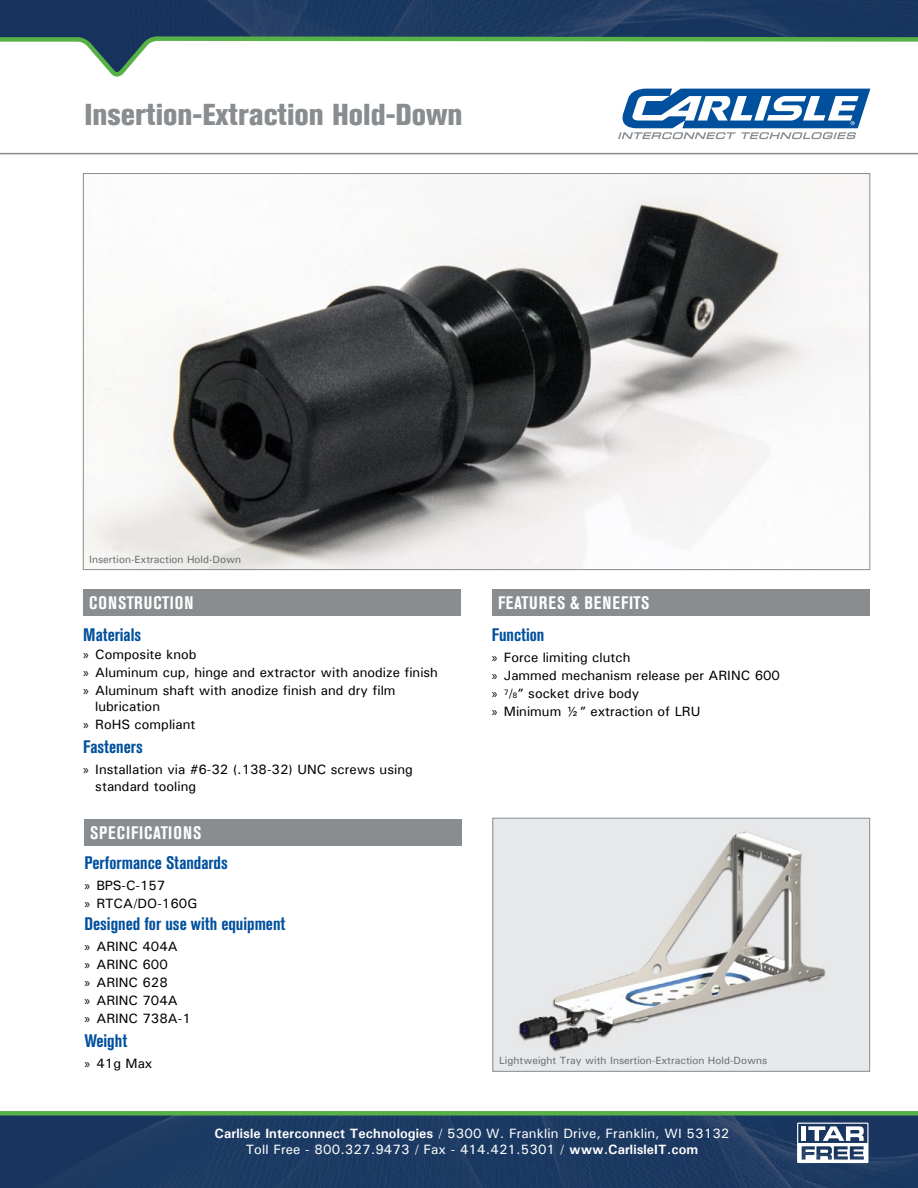
<style>
.page{position:relative;width:918px;height:1188px;background:#fff}
.page>*{position:absolute;margin:0;border:0;box-sizing:border-box;transform-origin:0 0}
.t1{font:800 condensed 30px "Akzidenz Grotesk BE";color:#898d90}
.t2{font:700 condensed 18px "Akzidenz Grotesk BE";color:#00509e}
.t3{font:700 condensed 18px "Akzidenz Grotesk BE";letter-spacing:.055em;color:#fff}
.t4{font:500 13.5px/18px "Univers";color:#000}
.t5{font:500 13.5px/16.2px "Univers";letter-spacing:.01em;color:#fff;text-align:center}
.t6{font:500 10.5px "Univers";color:#6d6e71}
.s1{font-family:"Myriad Pro";font-weight:400}
.s2{font-size:7.8px}
.s3{font-weight:700}
</style>
<div class="page">
<div style="left:0;top:1116px;width:918px;height:72px;background:#1c3962"></div>
<div style="left:0;top:1111px;width:918px;height:5px;background:#56b146"></div>
<img style="left:85px;top:175px;width:783px;height:393px">
<div style="left:84px;top:819px;width:378px;height:27px;background:#898d90"></div>
<div style="left:492px;top:589px;width:378px;height:27px;background:#898d90"></div>
<div style="left:83px;top:589px;width:378px;height:27px;background:#898d90"></div>
<img style="left:0;top:0;width:918px;height:35px">
<hr style="left:0;top:153px;width:918px;height:1px;background:#898d90">
<svg style="left:0;top:35px;width:918px;height:42px"></svg>
<svg style="left:618px;top:88px;width:252px;height:51px"></svg>
<svg style="left:797px;top:1123px;width:71px;height:40px"></svg>
<img style="left:495px;top:820px;width:373px;height:250px">
<div style="left:493px;top:818px;width:377px;height:254px;border:1px solid #898d90"></div>
<h1 class="t1" style="left:84px;top:97px;width:380px">Insertion-Extraction Hold-Down</h1>
<p class="t6" style="left:89px;top:553px;width:154px">Insertion-Extraction Hold-Down</p>
<h2 class="t3" style="left:89px;top:593px;width:106px">CONSTRUCTION</h2>
<h2 class="t3" style="left:498px;top:593px;width:153px">FEATURES &amp; BENEFITS</h2>
<h2 class="t2" style="left:83px;top:624px;width:59px">Materials</h2>
<p class="t4" style="left:83px;top:645px;width:356px"><span class="s1">»</span> Composite knob<br><span class="s1">»</span> Aluminum cup, hinge and extractor with anodize finish <span class="s1">»</span> Aluminum shaft with anodize finish and dry film</p>
<p class="t4" style="left:83px;top:697px;width:114px;text-indent:12px">lubrication<br><span class="s1">»</span> RoHS compliant</p>
<h2 class="t2" style="left:83px;top:737px;width:61px">Fasteners</h2>
<p class="t4" style="left:95px;top:761px;width:319px;line-height:16.2px;text-indent:-12px"><span class="s1">»</span> Installation via #6-32 (.138-32) UNC screws using standard tooling</p>
<h2 class="t3" style="left:90px;top:822px;width:113px">SPECIFICATIONS</h2>
<h2 class="t2" style="left:492px;top:624px;width:54px">Function</h2>
<p class="t4" style="left:492px;top:648px;width:290px"><span class="s1">»</span> Force limiting clutch<br><span class="s1">»</span> Jammed mechanism release per ARINC 600 <span class="s1">»</span> <sup>7</sup>/<span class="s2">8</span>” socket drive body<br><span class="s1">»</span> Minimum ½” extraction of LRU</p>
<h2 class="t2" style="left:84px;top:852px;width:145px">Performance Standards</h2>
<p class="t4" style="left:84px;top:876px;width:114px"><span class="s1">»</span> BPS-C-157<br><span class="s1">»</span> RTCA/DO-160G</p>
<h2 class="t2" style="left:84px;top:914px;width:203px">Designed for use with equipment</h2>
<p class="t4" style="left:84px;top:938px;width:108px"><span class="s1">»</span> ARINC 404A<br><span class="s1">»</span> ARINC 600<br><span class="s1">»</span> ARINC 628<br><span class="s1">»</span> ARINC 704A<br><span class="s1">»</span> ARINC 738A-1</p>
<h2 class="t2" style="left:84px;top:1031px;width:44px">Weight</h2>
<p class="t4" style="left:84px;top:1055px;width:70px"><span class="s1">»</span> 41g Max</p>
<p class="t6" style="left:499px;top:1054px;width:270px">Lightweight Tray with Insertion-Extraction Hold-Downs</p>
<p class="t5" style="left:215px;top:1125px;width:516px"><span class="s3">Carlisle Interconnect Technologies</span> / 5300 W. Franklin Drive, Franklin, WI 53132<br>Toll Free - 800.327.9473 / Fax - 414.421.5301 / <span class="s3">www.CarlisleIT.com</span></p>
</div>
